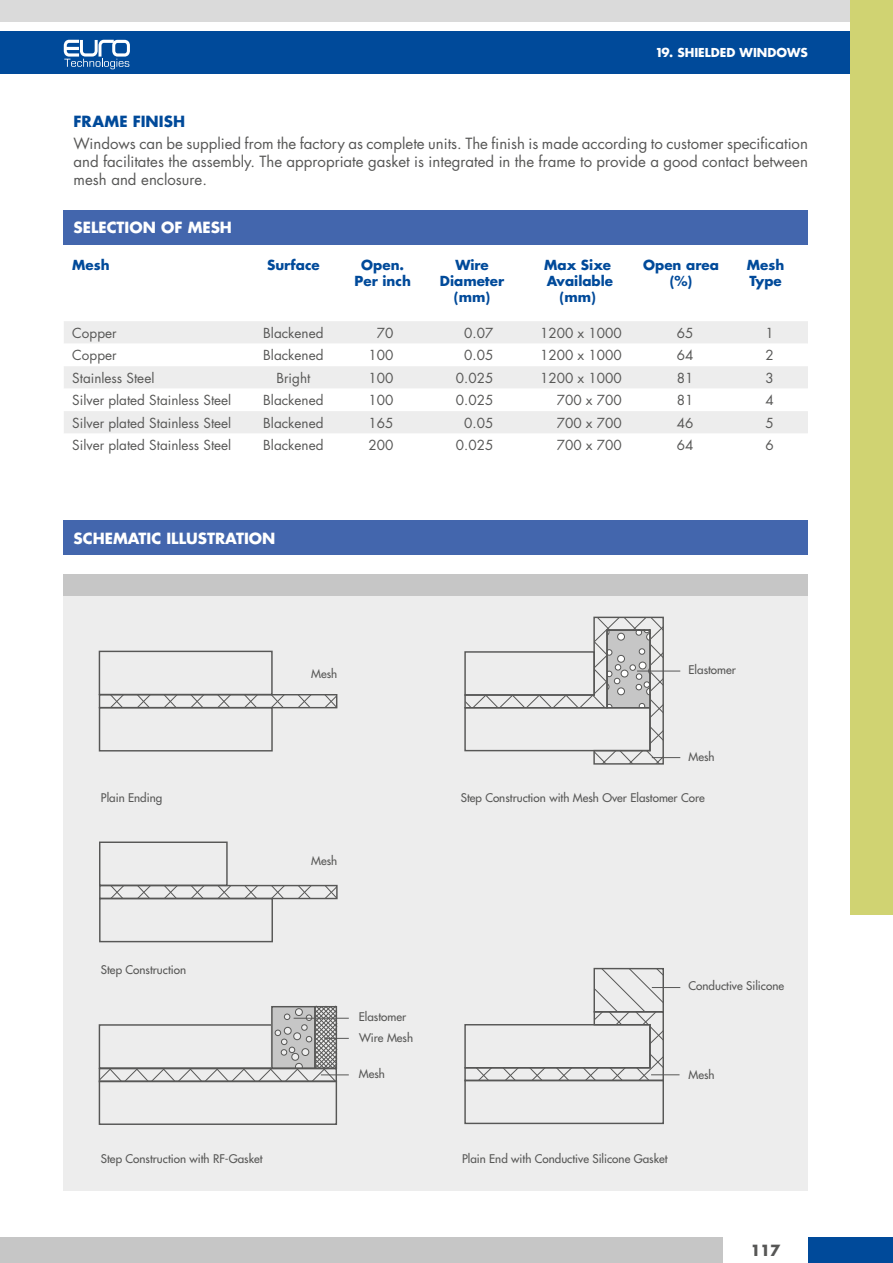
<style>
.page{position:relative;width:893px;height:1263px;background:#fff}
.page>*{position:absolute;margin:0;border:0;box-sizing:border-box;transform-origin:0 0}
.t1{font:15px/18px "Futura";color:#575756;text-align:justify}
.t2{font:700 15px "Futura";color:#fff}
.t3{font:700 15px "Futura";color:#004a9a}
.t4{font:700 15px "Futura";color:#575756}
.t5{font:13.5px "Futura";color:#575756}
.t6{font:700 13.5px/16.2px "Futura";color:#004a9a;text-align:center}
.t7{font:700 12px "Futura";color:#fff}
.t8{font:11.7px/20.9px "Futura";color:#575756}
</style>
<div class="page">
<div style="left:0;top:31px;width:893px;height:43px;background:#004a9a"></div>
<div style="left:0;top:1237px;width:723px;height:26px;background:#c6c6c6"></div>
<div style="left:0;top:0;width:893px;height:21px;background:#dadada"></div>
<div style="left:808px;top:1237px;width:85px;height:26px;background:#004a9a"></div>
<svg style="left:64px;top:40px;width:66px;height:29px"></svg>
<div style="left:850px;top:0;width:43px;height:914px;background:#d0d372"></div>
<div style="left:64px;top:321px;width:744px;height:22px;background:#ededed"></div>
<svg style="left:64px;top:366px;width:744px;height:67px;fill:#ededed"></svg>
<div style="left:64px;top:521px;width:744px;height:34px;background:#4366ad"></div>
<div style="left:64px;top:210px;width:744px;height:34px;background:#4366ad"></div>
<div style="left:64px;top:574px;width:744px;height:617px;background:#ededed"></div>
<div style="left:99px;top:1080px;width:238px;height:45px;border:1px solid #575756"></div>
<svg style="left:111px;top:696px;width:224px;height:10px"></svg>
<div style="left:99px;top:707px;width:174px;height:44px;border:1px solid #575756"></div>
<div style="left:99px;top:651px;width:174px;height:44px;border:1px solid #575756"></div>
<div style="left:99px;top:694px;width:238px;height:14px;border:1px solid #575756"></div>
<svg style="left:111px;top:887px;width:225px;height:10px"></svg>
<div style="left:99px;top:898px;width:174px;height:44px;border:1px solid #575756"></div>
<div style="left:99px;top:841px;width:129px;height:45px;border:1px solid #575756"></div>
<div style="left:99px;top:885px;width:239px;height:14px;border:1px solid #575756"></div>
<div style="left:464px;top:1080px;width:200px;height:44px;border:1px solid #575756"></div>
<svg style="left:464px;top:968px;width:216px;height:114px"></svg>
<svg style="left:99px;top:1005px;width:250px;height:76px"></svg>
<div style="left:99px;top:1068px;width:238px;height:14px;border:1px solid #575756"></div>
<svg style="left:464px;top:616px;width:216px;height:149px"></svg>
<hr style="left:637px;top:671px;width:43px;height:1px;background:#575756">
<div style="left:64px;top:574px;width:744px;height:21px;background:#c6c6c6"></div>
<p class="t7" style="left:655px;top:44px;width:154px">19. SHIELDED WINDOWS</p>
<p class="t3" style="left:74px;top:111px;width:21px">Frame</p>
<p class="t3" style="left:133px;top:111px;width:18px">Finish</p>
<p class="t1" style="left:74px;top:134px;width:736px">Windows can be supplied from the factory as complete units. The finish is made according to customer specification and facilitates the assembly. The appropriate gasket is integrated in the frame to provide a good contact between mesh and enclosure.</p>
<p class="t2" style="left:74px;top:217px;width:20px">Selection</p>
<p class="t2" style="left:161px;top:217px;width:39px">of mesh</p>
<p class="t6" style="left:72px;top:256px;width:39px">Mesh</p>
<p class="t6" style="left:267px;top:256px;width:54px">Surface</p>
<p class="t6" style="left:355px;top:256px;width:58px">Open.<br>Per inch</p>
<p class="t6" style="left:440px;top:256px;width:66px">Wire<br>Diameter (mm)</p>
<p class="t6" style="left:544px;top:256px;width:70px">Max Sixe<br>Available (mm)</p>
<p class="t6" style="left:643px;top:256px;width:77px">Open area (%)</p>
<p class="t6" style="left:747px;top:256px;width:39px;text-align:left">Mesh<br>Type</p>
<p class="t5" style="left:72px;top:323px;width:46px">Copper</p>
<p class="t5" style="left:263px;top:323px;width:62px">Blackened</p>
<p class="t5" style="left:377px;top:323px;width:18px">70</p>
<p class="t5" style="left:464px;top:323px;width:31px">0.07</p>
<p class="t5" style="left:540px;top:323px;width:83px">1200 x 1000</p>
<p class="t5" style="left:677px;top:323px;width:18px">65</p>
<p class="t5" style="left:766px;top:323px;width:10px">1</p>
<p class="t5" style="left:72px;top:346px;width:46px">Copper</p>
<p class="t5" style="left:263px;top:346px;width:62px">Blackened</p>
<p class="t5" style="left:368px;top:346px;width:26px">100</p>
<p class="t5" style="left:464px;top:346px;width:31px">0.05</p>
<p class="t5" style="left:540px;top:346px;width:83px">1200 x 1000</p>
<p class="t5" style="left:677px;top:346px;width:18px">64</p>
<p class="t5" style="left:766px;top:346px;width:10px">2</p>
<p class="t5" style="left:72px;top:368px;width:84px">Stainless Steel</p>
<p class="t5" style="left:276px;top:368px;width:35px">Bright</p>
<p class="t5" style="left:368px;top:368px;width:26px">100</p>
<p class="t5" style="left:456px;top:368px;width:39px">0.025</p>
<p class="t5" style="left:540px;top:368px;width:83px">1200 x 1000</p>
<p class="t5" style="left:677px;top:368px;width:18px">81</p>
<p class="t5" style="left:766px;top:368px;width:10px">3</p>
<p class="t5" style="left:72px;top:391px;width:161px">Silver plated Stainless Steel</p>
<p class="t5" style="left:263px;top:391px;width:62px">Blackened</p>
<p class="t5" style="left:368px;top:391px;width:26px">100</p>
<p class="t5" style="left:456px;top:391px;width:39px">0.025</p>
<p class="t5" style="left:557px;top:391px;width:66px">700 x 700</p>
<p class="t5" style="left:677px;top:391px;width:18px">81</p>
<p class="t5" style="left:766px;top:391px;width:10px">4</p>
<p class="t5" style="left:72px;top:413px;width:161px">Silver plated Stainless Steel</p>
<p class="t5" style="left:263px;top:413px;width:62px">Blackened</p>
<p class="t5" style="left:368px;top:413px;width:26px">165</p>
<p class="t5" style="left:464px;top:413px;width:31px">0.05</p>
<p class="t5" style="left:557px;top:413px;width:66px">700 x 700</p>
<p class="t5" style="left:677px;top:413px;width:18px">46</p>
<p class="t5" style="left:766px;top:413px;width:10px">5</p>
<p class="t5" style="left:72px;top:436px;width:161px">Silver plated Stainless Steel</p>
<p class="t5" style="left:263px;top:436px;width:62px">Blackened</p>
<p class="t5" style="left:368px;top:436px;width:26px">200</p>
<p class="t5" style="left:456px;top:436px;width:39px">0.025</p>
<p class="t5" style="left:557px;top:436px;width:66px">700 x 700</p>
<p class="t5" style="left:677px;top:436px;width:18px">64</p>
<p class="t5" style="left:766px;top:436px;width:10px">6</p>
<p class="t2" style="left:74px;top:528px;width:20px">Schematic</p>
<p class="t2" style="left:166px;top:528px;width:10px">illustration</p>
<p class="t8" style="left:101px;top:787px;width:63px">Plain Ending</p>
<p class="t8" style="left:101px;top:959px;width:87px">Step Construction</p>
<p class="t8" style="left:101px;top:1148px;width:163px">Step Construction with RF-Gasket</p>
<p class="t8" style="left:311px;top:663px;width:28px">Mesh</p>
<p class="t8" style="left:311px;top:850px;width:28px">Mesh</p>
<p class="t8" style="left:359px;top:1006px;width:56px">Elastomer<br>Wire Mesh</p>
<p class="t8" style="left:359px;top:1063px;width:28px">Mesh</p>
<p class="t8" style="left:689px;top:659px;width:49px">Elastomer</p>
<p class="t8" style="left:689px;top:746px;width:28px">Mesh</p>
<p class="t8" style="left:461px;top:787px;width:246px">Step Construction with Mesh Over Elastomer Core</p>
<p class="t8" style="left:689px;top:975px;width:97px">Conductive Silicone</p>
<p class="t8" style="left:689px;top:1064px;width:28px">Mesh</p>
<p class="t8" style="left:462px;top:1148px;width:207px">Plain End with Conductive Silicone Gasket</p>
<p class="t4" style="left:750px;top:1239px;width:32px">117</p>
</div>
